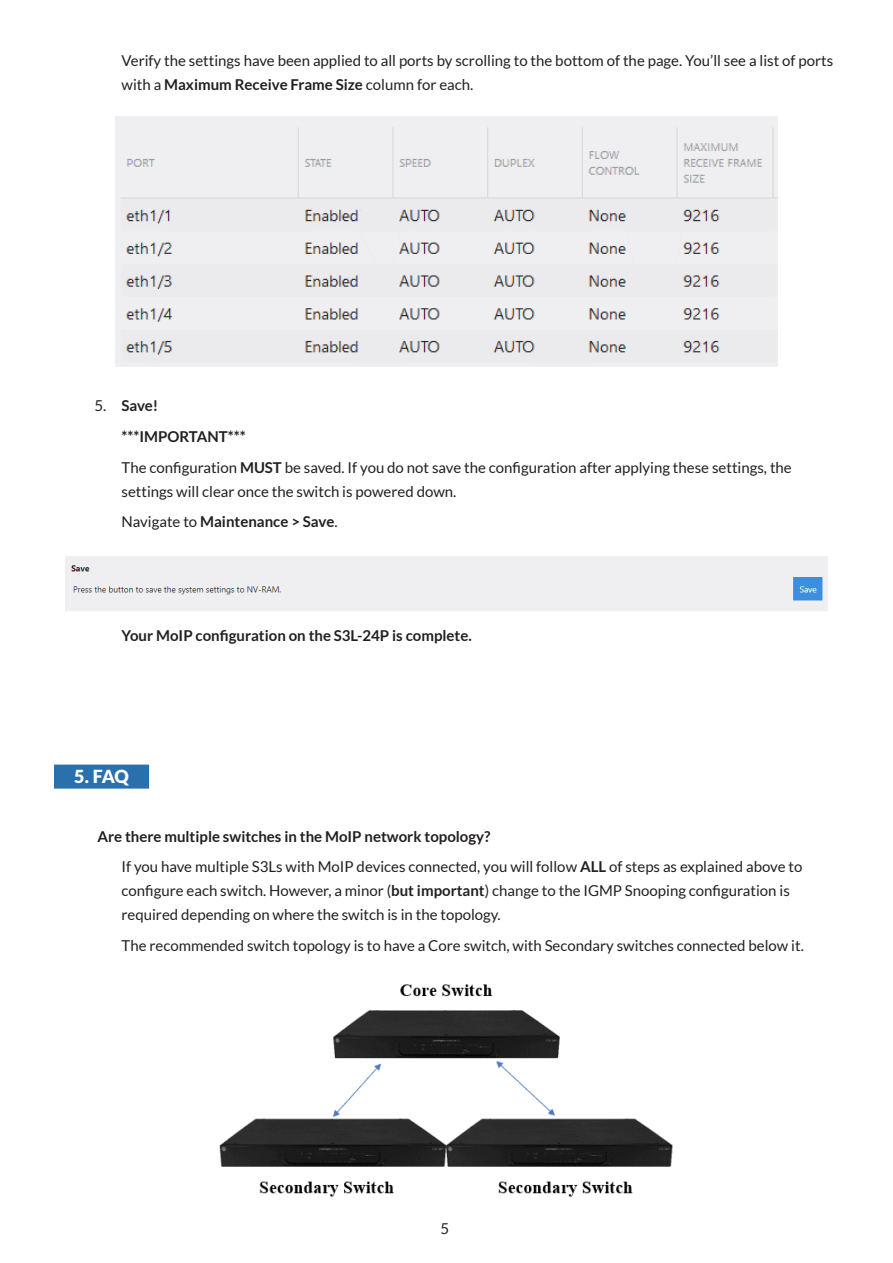
<style>
.page{position:relative;width:893px;height:1263px;background:#fff}
.page>*{position:absolute;margin:0;border:0;box-sizing:border-box;transform-origin:0 0}
.Head{font:900 18px "Lato";color:#fff}
.Double-Indent_Body_T{font:15px/24px "Lato";color:#231f20}
.Double-Indent_Body_T-2{font:700 15px "Lato";color:#231f20}
.Body_Text{font:700 15px "Lato";color:#231f20}
.s1{font-weight:700}
.s2{font-weight:400}
</style>
<div class="page">
<div style="left:54px;top:764px;width:95px;height:24px;background:#2970ac"></div>
<img style="left:116px;top:116px;width:661px;height:250px">
<div style="left:65px;top:556px;width:763px;height:55px;background:#efeff2"></div>
<img style="left:219px;top:984px;width:454px;height:213px">
<p class="Double-Indent_Body_T" style="left:122px;top:49px;width:713px">Verify the settings have been applied to all ports by scrolling to the bottom of the page. You’ll see a list of ports with a <span class="s1">Maximum Receive Frame Size</span> column for each.</p>
<p class="Body_Text" style="left:94px;top:397px;width:65px"><span class="s2">5.</span> Save!</p>
<p class="Double-Indent_Body_T-2" style="left:122px;top:428px;width:126px">***IMPORTANT***</p>
<p class="Double-Indent_Body_T" style="left:122px;top:455px;width:672px">The configuration <span class="s1">MUST</span> be saved. If you do not save the configuration after applying these settings, the settings will clear once the switch is powered down.</p>
<p class="Double-Indent_Body_T-2" style="left:122px;top:513px;width:218px"><span class="s2">Navigate to</span> Maintenance &gt; Save<span class="s2">.</span></p>
<p class="Double-Indent_Body_T-2" style="left:122px;top:627px;width:352px">Your MoIP configuration on the S3L-24P is complete.</p>
<p class="Head" style="left:74px;top:766px;width:56px">5. FAQ</p>
<p class="Body_Text" style="left:97px;top:827px;width:395px">Are there multiple switches in the MoIP network topology?</p>
<p class="Double-Indent_Body_T" style="left:122px;top:855px;width:682px">If you have multiple S3Ls with MoIP devices connected, you will follow <span class="s1">ALL</span> of steps as explained above to configure each switch. However, a minor (<span class="s1">but important</span>) change to the IGMP Snooping configuration is required depending on where the switch is in the topology.</p>
<p class="Double-Indent_Body_T" style="left:122px;top:933px;width:684px">The recommended switch topology is to have a Core switch, with Secondary switches connected below it.</p>
<p class="Double-Indent_Body_T" style="left:441px;top:1216px;width:10px">5</p>
</div>
